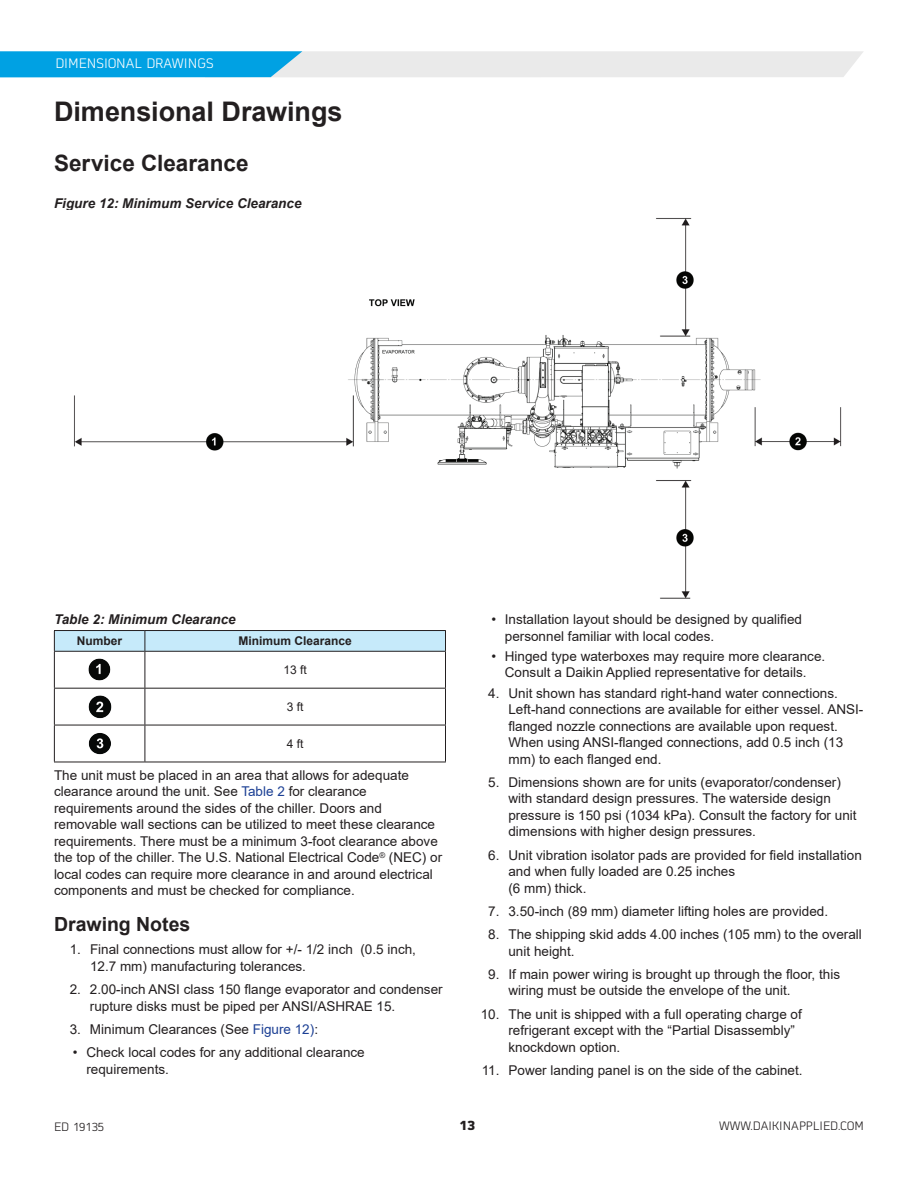
<style>
.page{position:relative;width:918px;height:1188px;background:#fff}
.page>*{position:absolute;margin:0;border:0;box-sizing:border-box;transform-origin:0 0}
.t1{font:700 27px "Arial";color:#231f20}
.t2{font:700 22.5px "Arial";color:#231f20}
.t3{font:700 19.5px "Arial";color:#231f20}
.t4{font:13.5px/16.5px "Arial";color:#231f20}
.t5{font:italic 700 13.5px "Arial";color:#231f20}
.t6{font:300 13.5px "Martian B Thai";color:#fff}
.t7{font:700 13.5px "Martian B Thai";color:#231f20}
.t8{font:300 12px "Martian B Thai";color:#231f20}
.t9{font:700 12px "Arial";color:#231f20}
.t10{font:12px "Arial";color:#231f20}
.s1{color:#1b3f94}
</style>
<div class="page">
<svg style="left:0;top:51px;width:863px;height:26px;background:#9dd2e8"></svg>
<hr style="left:54px;top:630px;width:91px;height:1px;background:#231f20">
<hr style="left:145px;top:630px;width:301px;height:1px;background:#231f20">
<div style="left:54px;top:631px;width:392px;height:20px;background:#c6eafa"></div>
<hr style="left:54px;top:651px;width:91px;height:1px;background:#231f20">
<hr style="left:54px;top:652px;width:1px;height:36px;background:#231f20">
<hr style="left:145px;top:651px;width:301px;height:1px;background:#231f20">
<hr style="left:145px;top:652px;width:1px;height:36px;background:#231f20">
<hr style="left:445px;top:652px;width:1px;height:36px;background:#231f20">
<hr style="left:54px;top:688px;width:91px;height:1px;background:#231f20">
<hr style="left:54px;top:689px;width:1px;height:36px;background:#231f20">
<hr style="left:145px;top:688px;width:301px;height:1px;background:#231f20">
<hr style="left:145px;top:689px;width:1px;height:36px;background:#231f20">
<hr style="left:445px;top:689px;width:1px;height:36px;background:#231f20">
<hr style="left:54px;top:725px;width:91px;height:1px;background:#231f20">
<hr style="left:54px;top:725px;width:1px;height:37px;background:#231f20">
<hr style="left:145px;top:725px;width:301px;height:1px;background:#231f20">
<hr style="left:145px;top:725px;width:1px;height:37px;background:#231f20">
<hr style="left:445px;top:725px;width:1px;height:37px;background:#231f20">
<hr style="left:54px;top:762px;width:91px;height:1px;background:#231f20">
<hr style="left:145px;top:762px;width:301px;height:1px;background:#231f20">
<img style="left:88px;top:658px;width:23px;height:23px">
<img style="left:88px;top:695px;width:24px;height:24px">
<img style="left:88px;top:733px;width:23px;height:22px">
<img style="left:74px;top:218px;width:768px;height:381px">
<p class="t6" style="left:56px;top:53px;width:18px">DIMENSIONAL</p>
<p class="t6" style="left:146px;top:53px;width:18px">DRAWINGS</p>
<h1 class="t1" style="left:54px;top:92px;width:290px">Dimensional Drawings</h1>
<h2 class="t2" style="left:54px;top:147px;width:196px">Service Clearance</h2>
<p class="t5" style="left:54px;top:194px;width:249px">Figure 12: Minimum Service Clearance</p>
<p class="t5" style="left:54px;top:610px;width:183px">Table 2: Minimum Clearance</p>
<p class="t9" style="left:77px;top:633px;width:47px">Number</p>
<p class="t9" style="left:239px;top:633px;width:115px">Minimum Clearance</p>
<p class="t10" style="left:284px;top:662px;width:25px">13 ft</p>
<p class="t10" style="left:287px;top:699px;width:18px">3 ft</p>
<p class="t10" style="left:287px;top:735px;width:18px">4 ft</p>
<p class="t4" style="left:54px;top:767px;width:390px">The unit must be placed in an area that allows for adequate clearance around the unit. See <span class="s1">Table 2</span> for clearance requirements around the sides of the chiller. Doors and removable wall sections can be utilized to meet these clearance requirements. There must be a minimum 3-foot clearance above the top of the chiller. The U.S. National Electrical Code<sup>®</sup> (NEC) or local codes can require more clearance in and around electrical components and must be checked for compliance.</p>
<h3 class="t3" style="left:54px;top:911px;width:138px">Drawing Notes</h3>
<p class="t4" style="left:90px;top:941px;width:328px;text-indent:-20px">1. Final connections must allow for +/- 1/2 inch (0.5 inch,<br>12.7 mm) manufacturing tolerances.</p>
<p class="t4" style="left:90px;top:981px;width:354px;text-indent:-20px">2. 2.00-inch ANSI class 150 flange evaporator and condenser rupture disks must be piped per ANSI/ASHRAE 15.</p>
<p class="t4" style="left:70px;top:1021px;width:250px">3. Minimum Clearances (See <span class="s1">Figure 12)</span>:</p>
<p class="t4" style="left:86px;top:1044px;width:280px;text-indent:-14px">• Check local codes for any additional clearance requirements.</p>
<p class="t4" style="left:505px;top:611px;width:299px;text-indent:-14px">• Installation layout should be designed by qualified personnel familiar with local codes.</p>
<p class="t4" style="left:491px;top:648px;width:333px;text-align:center">• Hinged type waterboxes may require more clearance.<br>Consult a Daikin Applied representative for details.</p>
<p class="t4" style="left:508px;top:685px;width:356px;text-indent:-20px">4. Unit shown has standard right-hand water connections.<br>Left-hand connections are available for either vessel. ANSI&shy;flanged nozzle connections are available upon request.<br>When using ANSI-flanged connections, add 0.5 inch (13 mm) to each flanged end.</p>
<p class="t4" style="left:508px;top:774px;width:350px;text-indent:-20px">5. Dimensions shown are for units (evaporator/condenser) with standard design pressures. The waterside design pressure is 150 psi (1034 kPa). Consult the factory for unit dimensions with higher design pressures.</p>
<p class="t4" style="left:508px;top:847px;width:355px;text-indent:-20px">6. Unit vibration isolator pads are provided for field installation and when fully loaded are 0.25 inches<br>(6 mm) thick.</p>
<p class="t4" style="left:488px;top:903px;width:339px">7. 3.50-inch (89 mm) diameter lifting holes are provided.</p>
<p class="t4" style="left:508px;top:926px;width:355px;text-indent:-20px">8. The shipping skid adds 4.00 inches (105 mm) to the overall unit height.</p>
<p class="t4" style="left:508px;top:966px;width:333px;text-indent:-20px">9. If main power wiring is brought up through the floor, this wiring must be outside the envelope of the unit.</p>
<p class="t4" style="left:508px;top:1006px;width:295px;text-indent:-28px">10. The unit is shipped with a full operating charge of refrigerant except with the “Partial Disassembly” knockdown option.</p>
<p class="t4" style="left:482px;top:1062px;width:320px">11. Power landing panel is on the side of the cabinet.</p>
<p class="t8" style="left:54px;top:1118px;width:52px">ED 19135</p>
<p class="t7" style="left:459px;top:1114px;width:18px">13</p>
<p class="t8" style="left:719px;top:1117px;width:146px">WWW.DAIKINAPPLIED.COM</p>
</div>
